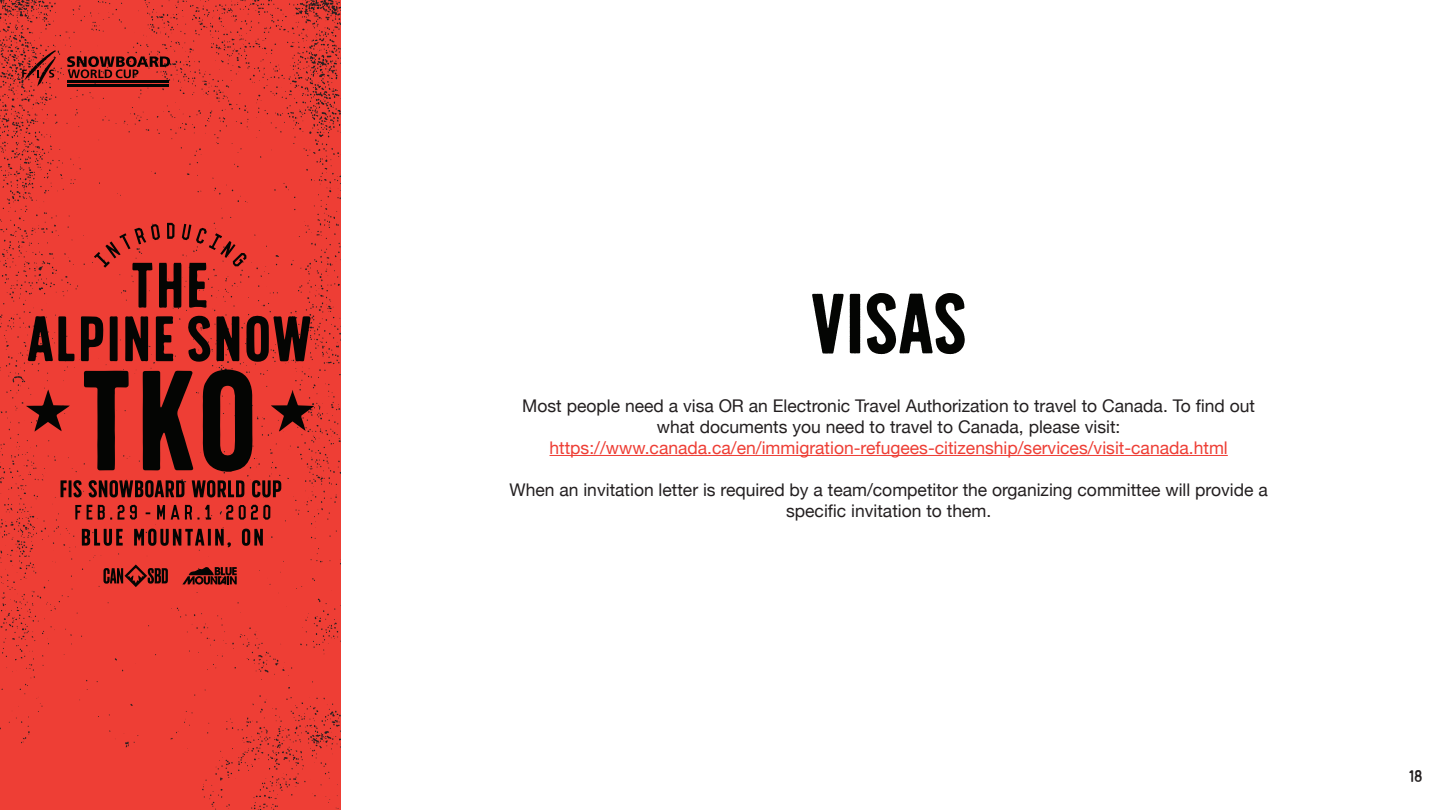
<style>
.page{position:relative;width:1440px;height:810px;background:#fff}
.page>*{position:absolute;margin:0;border:0;box-sizing:border-box;transform-origin:0 0}
.t1{font:85px "SS Nickson Six";color:#040503}
.t2{font:22.5px "The Dodger Inky";color:#231f20}
.t3{font:17.5px/21px "Helvetica Neue";color:#231f20;text-align:center}
.s1{color:#ee3e35}
</style>
<div class="page">
<div style="left:0;top:0;width:340px;height:810px;background:#ee3e35"></div>
<svg style="left:103px;top:565px;width:65px;height:22px"></svg>
<svg style="left:82px;top:529px;width:41px;height:17px"></svg>
<svg style="left:134px;top:529px;width:97px;height:18px;background:#87241e"></svg>
<svg style="left:242px;top:529px;width:21px;height:17px"></svg>
<svg style="left:75px;top:505px;width:6px;height:15px"></svg>
<svg style="left:87px;top:505px;width:50px;height:15px"></svg>
<svg style="left:157px;top:505px;width:8px;height:15px"></svg>
<svg style="left:171px;top:505px;width:40px;height:15px"></svg>
<svg style="left:226px;top:505px;width:7px;height:15px"></svg>
<svg style="left:239px;top:505px;width:31px;height:15px"></svg>
<svg style="left:203px;top:369px;width:50px;height:103px;background:#4a1612"></svg>
<svg style="left:94px;top:223px;width:152px;height:85px;background:#bf322b"></svg>
<svg style="left:143px;top:371px;width:50px;height:99px;background:#461511"></svg>
<svg style="left:84px;top:371px;width:45px;height:99px;background:#7c221c"></svg>
<svg style="left:125px;top:316px;width:23px;height:45px"></svg>
<svg style="left:246px;top:315px;width:65px;height:47px;background:#601b16"></svg>
<svg style="left:81px;top:316px;width:22px;height:45px"></svg>
<svg style="left:187px;top:315px;width:52px;height:47px;background:#661d18"></svg>
<svg style="left:156px;top:316px;width:17px;height:45px"></svg>
<svg style="left:28px;top:316px;width:47px;height:45px;background:#76211b"></svg>
<svg style="left:110px;top:316px;width:8px;height:45px"></svg>
<svg style="left:26px;top:390px;width:44px;height:42px;background:#9f2a24"></svg>
<svg style="left:271px;top:390px;width:43px;height:41px;background:#9b2a23"></svg>
<svg style="left:61px;top:480px;width:21px;height:17px"></svg>
<svg style="left:89px;top:480px;width:95px;height:17px;background:#611b16"></svg>
<svg style="left:192px;top:480px;width:52px;height:17px"></svg>
<svg style="left:252px;top:480px;width:29px;height:17px"></svg>
<svg style="left:182px;top:567px;width:55px;height:18px"></svg>
<svg style="left:22px;top:50px;width:34px;height:36px"></svg>
<svg style="left:67px;top:56px;width:103px;height:22px;background:#8e2620"></svg>
<hr style="left:68px;top:81px;width:101px;height:2px;background:#040503">
<hr style="left:68px;top:84px;width:101px;height:2px;background:#040503">
<hr style="left:550px;top:455px;width:678px;height:1px;background:#ee3e35">
<p class="t1" style="left:810px;top:272px;width:158px">VISAS</p>
<p class="t3" style="left:522px;top:396px;width:734px">Most people need a visa OR an Electronic Travel Authorization to travel to Canada. To find out what documents you need to travel to Canada, please visit: <span class="s1">https://www.canada.ca/en/immigration-refugees-citizenship/services/visit-canada.html</span></p>
<p class="t3" style="left:510px;top:480px;width:760px">When an invitation letter is required by a team/competitor the organizing committee will provide a specific invitation to them.</p>
<p class="t2" style="left:1409px;top:760px;width:15px">18</p>
</div>
